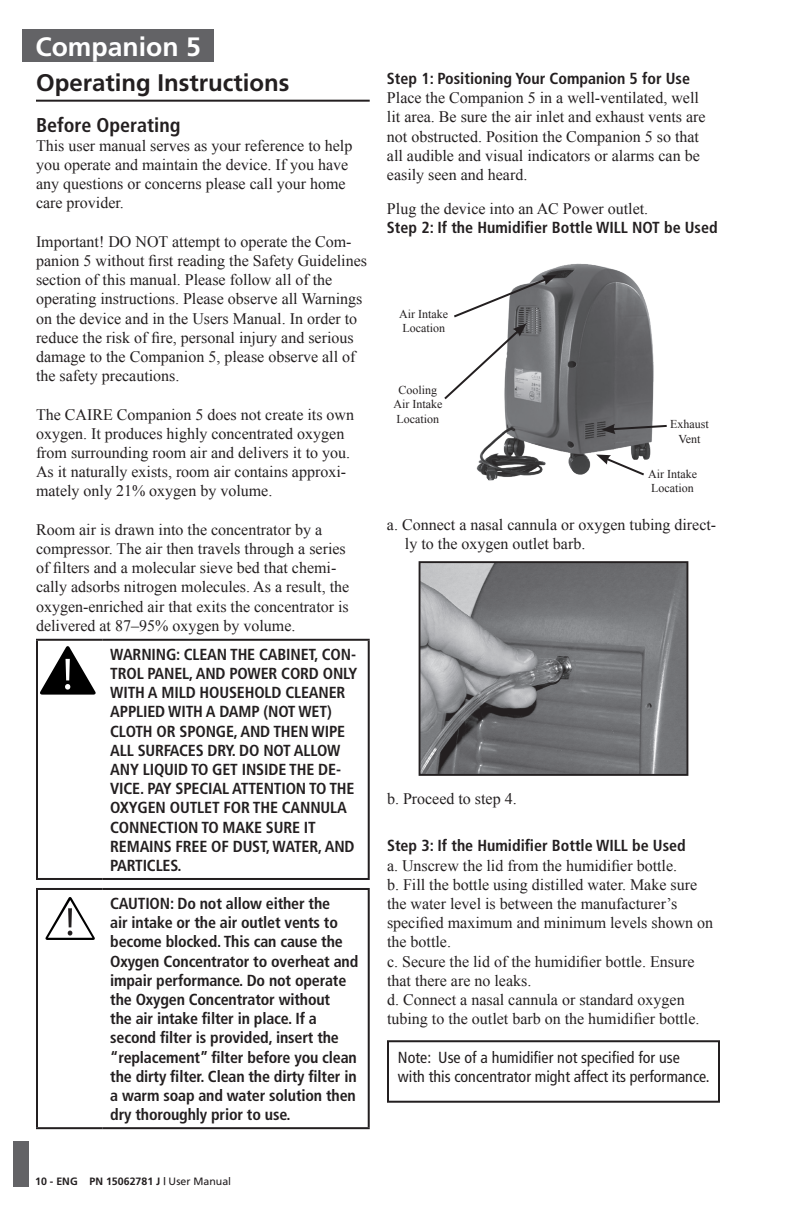
<style>
.page{position:relative;width:792px;height:1224px;background:#fff}
.page>*{position:absolute;margin:0;border:0;box-sizing:border-box;transform-origin:0 0}
.t1{font:700 26.6px "Frutiger";color:#fff}
.t2{font:700 24px "Frutiger";color:#231f20}
.t3{font:700 condensed 20px "Frutiger";color:#231f20}
.t4{font:16px/19.2px "Times New Roman";color:#231f20}
.t5{font:700 condensed 16px/19.2px "Frutiger";letter-spacing:-.01em;color:#231f20}
.t6{font:condensed 16px/19.2px "Frutiger";color:#231f20}
.t7{font:12px/14.4px "Times New Roman";color:#231f20;text-align:center}
.t8{font:700 10.6px "Frutiger";color:#231f20}
.s1{font-weight:400}
</style>
<div class="page">
<div style="left:22px;top:29px;width:192px;height:33px;background:#636366"></div>
<div style="left:14px;top:1141px;width:15px;height:45px;background:#636366"></div>
<hr style="left:36px;top:100px;width:334px;height:2px;background:#231f20">
<hr style="left:36px;top:639px;width:66px;height:2px;background:#231f20">
<hr style="left:36px;top:641px;width:2px;height:237px;background:#231f20">
<hr style="left:102px;top:639px;width:268px;height:2px;background:#231f20">
<hr style="left:368px;top:641px;width:2px;height:237px;background:#231f20">
<hr style="left:36px;top:878px;width:66px;height:2px;background:#231f20">
<hr style="left:102px;top:878px;width:268px;height:2px;background:#231f20">
<svg style="left:40px;top:646px;width:56px;height:49px"></svg>
<hr style="left:36px;top:888px;width:66px;height:2px;background:#231f20">
<hr style="left:36px;top:890px;width:2px;height:237px;background:#231f20">
<hr style="left:102px;top:888px;width:268px;height:2px;background:#231f20">
<hr style="left:368px;top:890px;width:2px;height:237px;background:#231f20">
<hr style="left:36px;top:1127px;width:66px;height:2px;background:#231f20">
<hr style="left:102px;top:1127px;width:268px;height:2px;background:#231f20">
<svg style="left:45px;top:897px;width:50px;height:43px"></svg>
<img style="left:422px;top:564px;width:263px;height:209px">
<div style="left:419px;top:561px;width:269px;height:215px;border:2px solid #231f20"></div>
<div style="left:387px;top:1040px;width:333px;height:63px;border:2px solid #231f20"></div>
<img style="left:476px;top:263px;width:178px;height:218px">
<svg style="left:601px;top:424px;width:66px;height:10px"></svg>
<svg style="left:596px;top:454px;width:50px;height:23px"></svg>
<svg style="left:444px;top:275px;width:113px;height:126px"></svg>
<h1 class="t1" style="left:35px;top:31px;width:167px">Companion 5</h1>
<h2 class="t2" style="left:36px;top:68px;width:255px">Operating Instructions</h2>
<p class="t3" style="left:36px;top:113px;width:146px">Before Operating</p>
<p class="t4" style="left:36px;top:136px;width:318px">This user manual serves as your reference to help you operate and maintain the device. If you have any questions or concerns please call your home care provider.</p>
<p class="t4" style="left:36px;top:232px;width:333px">Important! DO NOT attempt to operate the Com&shy;panion 5 without first reading the Safety Guidelines section of this manual. Please follow all of the operating instructions. Please observe all Warnings on the device and in the Users Manual. In order to reduce the risk of fire, personal injury and serious damage to the Companion 5, please observe all of the safety precautions.</p>
<p class="t4" style="left:36px;top:404px;width:320px">The CAIRE Companion 5 does not create its own oxygen. It produces highly concentrated oxygen from surrounding room air and delivers it to you.<br>As it naturally exists, room air contains approxi&shy;mately only 21% oxygen by volume.</p>
<p class="t4" style="left:36px;top:520px;width:315px">Room air is drawn into the concentrator by a compressor. The air then travels through a series of filters and a molecular sieve bed that chemi&shy;cally adsorbs nitrogen molecules. As a result, the oxygen-enriched air that exits the concentrator is delivered at 87–95% oxygen by volume.</p>
<p class="t5" style="left:110px;top:645px;width:249px">WARNING: CLEAN THE CABINET, CON-<br>TROL PANEL, AND POWER CORD ONLY<br>WITH A MILD HOUSEHOLD CLEANER<br>APPLIED WITH A DAMP (NOT WET)<br>CLOTH OR SPONGE, AND THEN WIPE<br>ALL SURFACES DRY. DO NOT ALLOW<br>ANY LIQUID TO GET INSIDE THE DE-<br>VICE. PAY SPECIAL ATTENTION TO THE<br>OXYGEN OUTLET FOR THE CANNULA<br>CONNECTION TO MAKE SURE IT<br>REMAINS FREE OF DUST, WATER, AND<br>PARTICLES.</p>
<p class="t5" style="left:110px;top:894px;width:250px">CAUTION: Do not allow either the<br>air intake or the air outlet vents to become blocked. This can cause the Oxygen Concentrator to overheat and impair performance. Do not operate the Oxygen Concentrator without<br>the air intake filter in place. If a second filter is provided, insert the “replacement” filter before you clean the dirty filter. Clean the dirty filter in a warm soap and water solution then dry thoroughly prior to use.</p>
<p class="t5" style="left:387px;top:69px;width:305px">Step 1: Positioning Your Companion 5 for Use</p>
<p class="t4" style="left:387px;top:88px;width:320px">Place the Companion 5 in a well-ventilated, well lit area. Be sure the air inlet and exhaust vents are not obstructed. Position the Companion 5 so that all audible and visual indicators or alarms can be easily seen and heard.</p>
<p class="t4" style="left:387px;top:198px;width:263px">Plug the device into an AC Power outlet.</p>
<p class="t5" style="left:387px;top:218px;width:332px">Step 2: If the Humidifier Bottle WILL NOT be Used</p>
<p class="t7" style="left:399px;top:307px;width:50px;text-align:left">Air Intake<br>Location</p>
<p class="t7" style="left:393px;top:383px;width:50px">Cooling<br>Air Intake<br>Location</p>
<p class="t7" style="left:670px;top:417px;width:40px">Exhaust<br>Vent</p>
<p class="t7" style="left:648px;top:466px;width:50px;text-align:left">Air Intake<br>Location</p>
<p class="t4" style="left:405px;top:515px;width:313px;text-indent:-18px">a. Connect a nasal cannula or oxygen tubing direct&shy;ly to the oxygen outlet barb.</p>
<p class="t4" style="left:387px;top:789px;width:131px">b. Proceed to step 4.</p>
<p class="t5" style="left:387px;top:836px;width:300px">Step 3: If the Humidifier Bottle WILL be Used</p>
<p class="t4" style="left:387px;top:855px;width:328px">a. Unscrew the lid from the humidifier bottle.<br>b. Fill the bottle using distilled water. Make sure the water level is between the manufacturer’s specified maximum and minimum levels shown on the bottle.<br>c. Secure the lid of the humidifier bottle. Ensure that there are no leaks.<br>d. Connect a nasal cannula or standard oxygen tubing to the outlet barb on the humidifier bottle.</p>
<p class="t6" style="left:398px;top:1048px;width:313px">Note: Use of a humidifier not specified for use with this concentrator might affect its performance.</p>
<p class="t8" style="left:35px;top:1175px;width:198px">10 - ENG PN 15062781 J | <span class="s1">User Manual</span></p>
</div>
